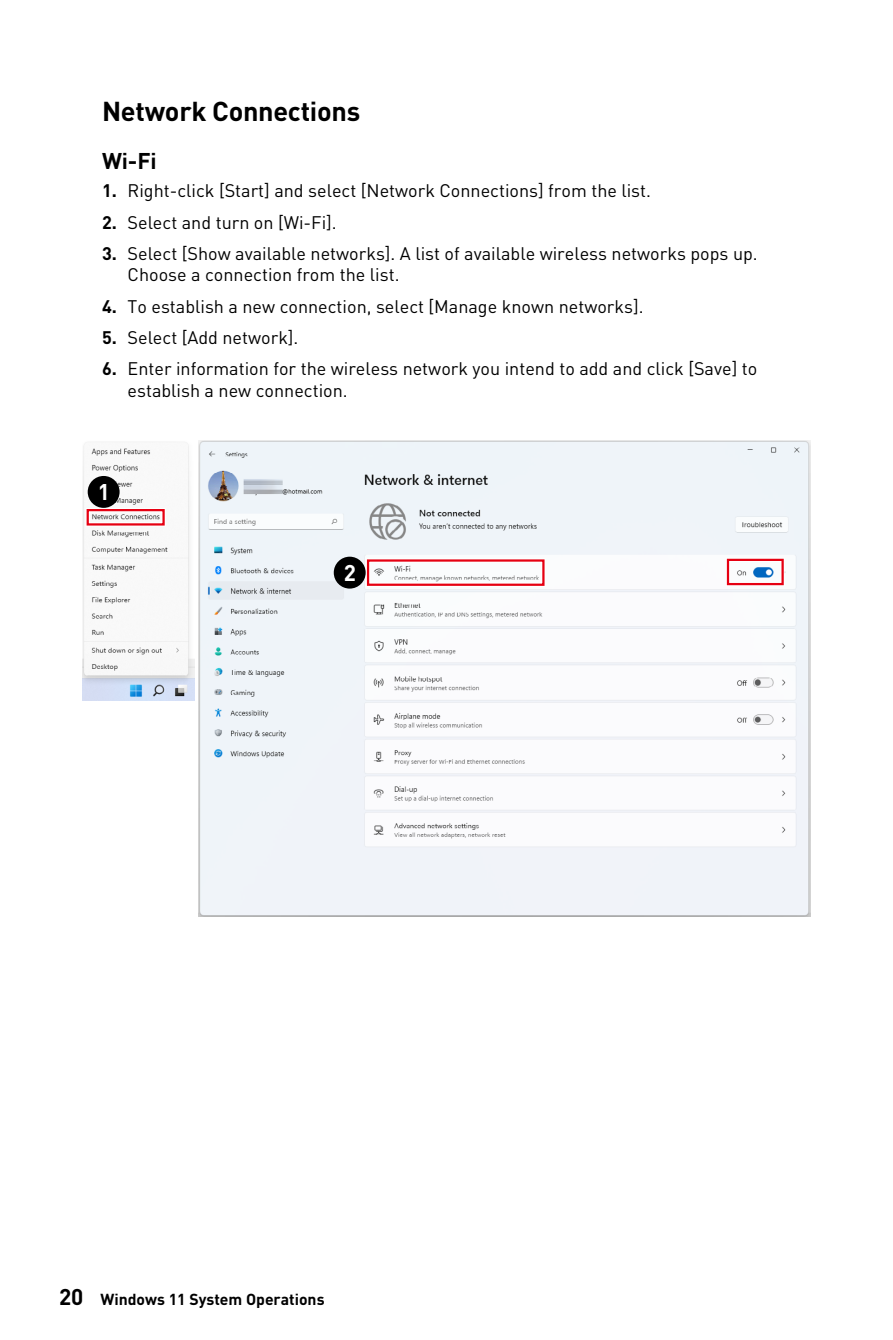
<style>
.page{position:relative;width:893px;height:1340px;background:#fff}
.page>*{position:absolute;margin:0;border:0;box-sizing:border-box;transform-origin:0 0}
.Title_2{font:700 27px "MSI Din Pro Noto CJK";letter-spacing:-.01em;color:#000}
.Title_3{font:700 22.5px "MSI Din Pro Noto CJK";color:#000}
.Number{font:700 22.5px "MSI Din Pro Noto CJK";color:#fff}
.t1{font:18px/21.6px "MSI Din Pro Noto CJK";color:#000}
.t2{font:700 15.75px "MSI Din Pro Noto CJK";color:#000}
.s1{font-weight:700}
.s2{font-size:22.5px}
</style>
<div class="page">
<img style="left:83px;top:443px;width:112px;height:257px">
<div style="left:85px;top:508px;width:81px;height:18px;border:4px solid #fff"></div>
<div style="left:87px;top:509px;width:78px;height:16px;border:2px solid #e60012"></div>
<div style="left:89px;top:477px;width:29px;height:29px;background:#000;border-radius:50%"></div>
<div style="left:88px;top:476px;width:32px;height:32px;border:3px solid #000;border-radius:50%"></div>
<img style="left:198px;top:441px;width:612px;height:475px">
<div style="left:367px;top:559px;width:178px;height:27px;border:2px solid #e60012"></div>
<div style="left:335px;top:558px;width:29px;height:29px;background:#000;border-radius:50%"></div>
<div style="left:334px;top:556px;width:32px;height:32px;border:3px solid #000;border-radius:50%"></div>
<div style="left:726px;top:557px;width:59px;height:29px;border:4px solid #fff"></div>
<div style="left:727px;top:558px;width:57px;height:27px;border:2px solid #e60012"></div>
<p class="Title_2" style="left:102px;top:96px;width:260px">Network Connections</p>
<p class="Title_3" style="left:102px;top:148px;width:56px">Wi-Fi</p>
<p class="t1" style="left:102px;top:180px;width:550px"><span class="s1">1.</span> Right-click [Start] and select [Network Connections] from the list.</p>
<p class="t1" style="left:102px;top:211px;width:236px"><span class="s1">2.</span> Select and turn on [Wi-Fi].</p>
<p class="t1" style="left:128px;top:243px;width:632px;text-indent:-26px"><span class="s1">3.</span> Select [Show available networks]. A list of available wireless networks pops up.<br>Choose a connection from the list.</p>
<p class="t1" style="left:102px;top:295px;width:543px"><span class="s1">4.</span> To establish a new connection, select [Manage known networks].</p>
<p class="t1" style="left:102px;top:327px;width:198px"><span class="s1">5.</span> Select [Add network].</p>
<p class="t1" style="left:128px;top:358px;width:631px;text-indent:-26px"><span class="s1">6.</span> Enter information for the wireless network you intend to add and click [Save] to establish a new connection.</p>
<p class="Number" style="left:98px;top:479px;width:14px">1</p>
<p class="Number" style="left:344px;top:560px;width:14px">2</p>
<p class="t2" style="left:59px;top:1289px;width:267px"><span class="s2">20</span> Windows 11 System Operations</p>
</div>
